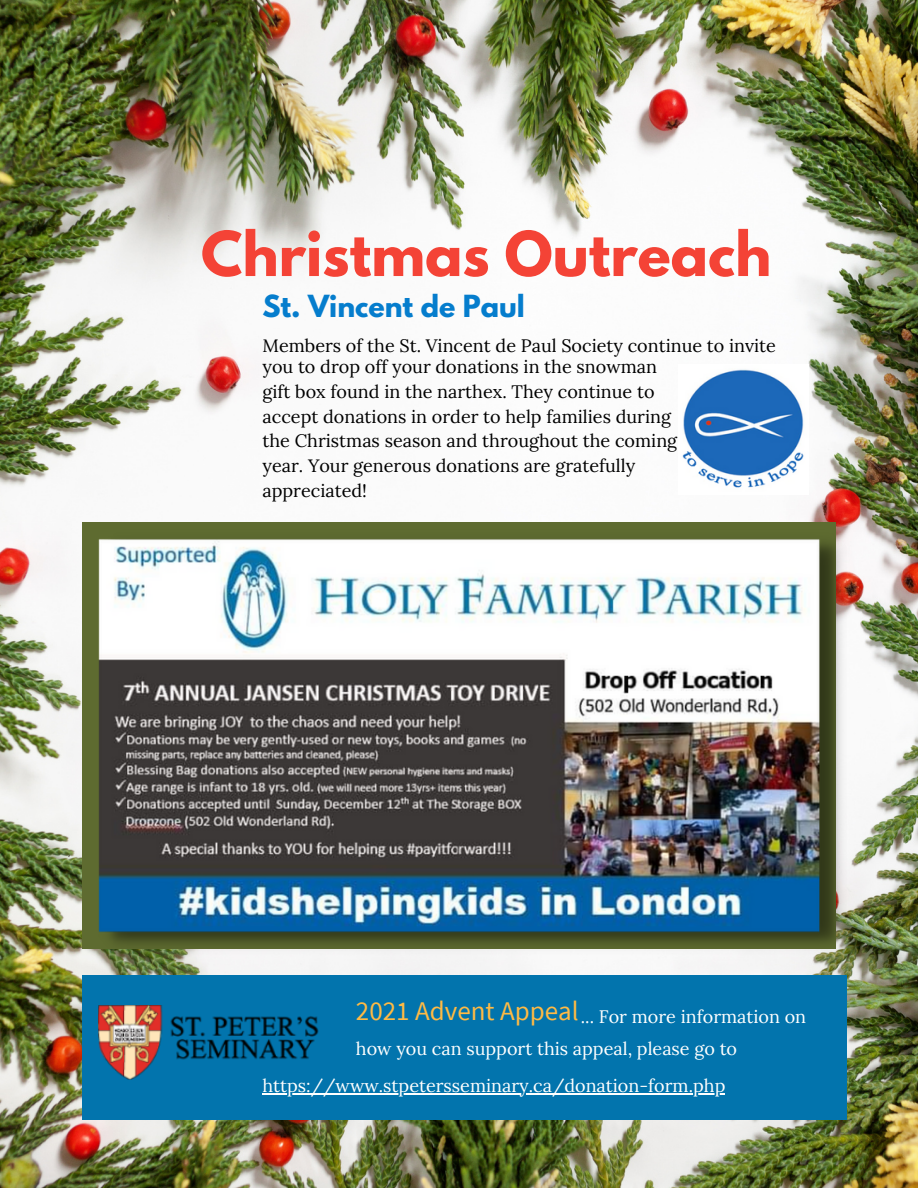
<style>
.page{position:relative;width:918px;height:1188px;background:#fff}
.page>*{position:absolute;margin:0;border:0;box-sizing:border-box;transform-origin:0 0}
.t1{font:700 54.9px "League Spartan";color:#f44336}
.t2{font:700 27px "League Spartan";color:#057dcd}
.t3{font:27px "Source Sans Pro";color:#ffba44}
.t4{font:18px/24.8px "Lora";color:#000}
.t5{font:18px "Lora";color:#fff}
</style>
<div class="page">
<img style="left:0;top:0;width:918px;height:1188px">
<img style="left:678px;top:365px;width:131px;height:129px">
<div style="left:82px;top:523px;width:754px;height:426px;background:#5e6b30"></div>
<img style="left:99px;top:529px;width:748px;height:427px">
<div style="left:82px;top:975px;width:765px;height:144px;background:#0274ad"></div>
<img style="left:99px;top:1005px;width:219px;height:75px">
<hr style="left:263px;top:1093px;width:462px;height:1px;background:#fff">
<p class="t1" style="left:201px;top:227px;width:572px">Christmas Outreach</p>
<p class="t2" style="left:263px;top:293px;width:264px">St. Vincent de Paul</p>
<p class="t4" style="left:263px;top:333px;width:515px">Members of the St. Vincent de Paul Society continue to invite</p>
<p class="t4" style="left:263px;top:354px;width:416px">you to drop off your donations in the snowman gift box found in the narthex. They continue to accept donations in order to help families during the Christmas season and throughout the coming year. Your generous donations are gratefully appreciated!</p>
<p class="t3" style="left:356px;top:994px;width:224px">2021 Advent Appeal</p>
<p class="t5" style="left:356px;top:1037px;width:383px">how you can support this appeal, please go to</p>
<p class="t5" style="left:581px;top:1005px;width:227px">... For more information on</p>
<p class="t5" style="left:263px;top:1074px;width:464px">https://www.stpetersseminary.ca/donation-form.php</p>
</div>
